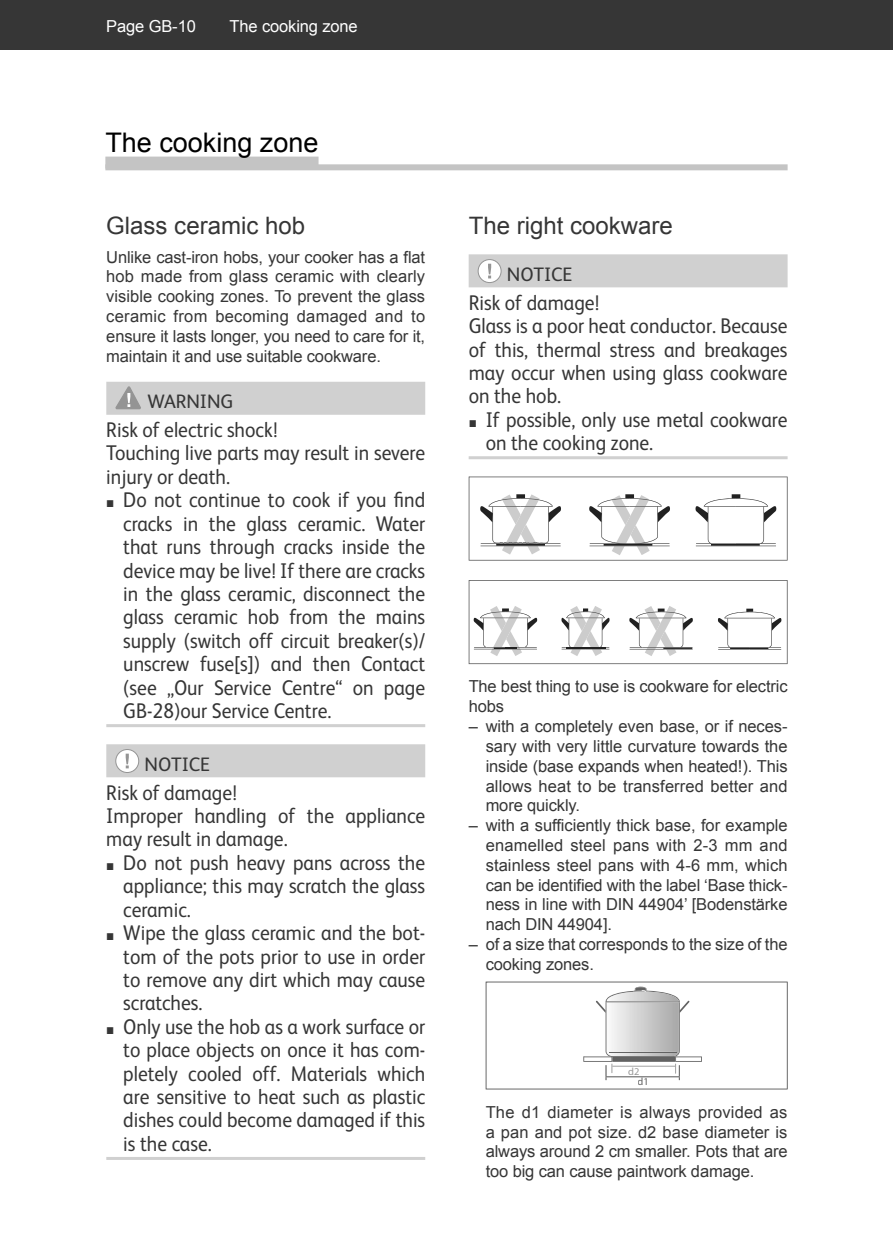
<style>
.page{position:relative;width:893px;height:1234px;background:#fff}
.page>*{position:absolute;margin:0;border:0;box-sizing:border-box;transform-origin:0 0}
.t1{font:27px "Arial";color:#000}
.t2{font:24px "Arial";color:#363636}
.t3{font:21.3px/23.4px "FS Albert";color:#363636;scale:.92 1}
.t4{font:19.5px "FS Albert";letter-spacing:-.005em;color:#363636}
.t5{font:16.5px/19.8px "Arial";letter-spacing:-.01em;color:#363636;text-align:justify}
.t6{font:16.5px "Arial";letter-spacing:-.01em;color:#fff}
.t7{font:10.35px "Myriad";color:#989898}
.t8{font:10.35px "Myriad";color:#626262}
.s1{font-family:"Arial";font-size:14.7px}
</style>
<div class="page">
<div style="left:0;top:0;width:893px;height:50px;background:#363636"></div>
<div style="left:106px;top:381px;width:319px;height:33px;background:#d0d0d0"></div>
<hr style="left:106px;top:724px;width:319px;height:3px;background:#d0d0d0">
<div style="left:106px;top:744px;width:319px;height:33px;background:#d0d0d0"></div>
<hr style="left:106px;top:1156px;width:319px;height:3px;background:#d0d0d0">
<svg style="left:116px;top:386px;width:25px;height:24px"></svg>
<div style="left:116px;top:749px;width:23px;height:23px;background:#fff;border-radius:50%"></div>
<div style="left:116px;top:749px;width:23px;height:23px;border:1px solid #949494;border-radius:50%"></div>
<svg style="left:126px;top:753px;width:3px;height:15px"></svg>
<div style="left:105px;top:156px;width:214px;height:12px;background:#c4c4c4"></div>
<div style="left:105px;top:164px;width:683px;height:6px;background:#c4c4c4"></div>
<div style="left:469px;top:254px;width:319px;height:33px;background:#d0d0d0"></div>
<hr style="left:469px;top:456px;width:319px;height:3px;background:#d0d0d0">
<div style="left:478px;top:259px;width:23px;height:23px;background:#fff;border-radius:50%"></div>
<div style="left:478px;top:259px;width:23px;height:24px;border:1px solid #949494;border-radius:50%"></div>
<svg style="left:488px;top:264px;width:3px;height:14px"></svg>
<svg style="left:469px;top:476px;width:319px;height:84px"></svg>
<svg style="left:469px;top:580px;width:319px;height:84px"></svg>
<svg style="left:486px;top:981px;width:302px;height:108px"></svg>
<p class="t6" style="left:106px;top:17px;width:91px">Page GB-10</p>
<p class="t6" style="left:230px;top:17px;width:130px">The cooking zone</p>
<p class="t1" style="left:105px;top:127px;width:215px">The cooking zone</p>
<p class="t2" style="left:106px;top:212px;width:200px">Glass ceramic hob</p>
<p class="t5" style="left:106px;top:247px;width:320px">Unlike cast-iron hobs, your cooker has a flat hob made from glass ceramic with clearly visible cooking zones. To prevent the glass ceramic from becoming damaged and to ensure it lasts longer, you need to care for it, maintain it and use suitable cookware.</p>
<p class="t4" style="left:148px;top:394px;width:87px">WARNING</p>
<p class="t3" style="left:106px;top:420px;width:348px">Risk of electric shock!<br>Touching live parts may result in severe injury or death.</p>
<p class="t3" style="left:123px;top:490px;width:330px;text-align:justify;text-indent:-17px"><span class="s1">■</span> Do not continue to cook if you find cracks in the glass ceramic. Water that runs through cracks inside the device may be live! If there are cracks in the glass ceramic, disconnect the glass ceramic hob from the mains supply (switch off circuit breaker(s)/ unscrew fuse[s]) and then Contact (see „Our Service Centre“ on page GB-28)our Service Centre.</p>
<p class="t4" style="left:145px;top:756px;width:67px">NOTICE</p>
<p class="t3" style="left:106px;top:782px;width:348px">Risk of damage!<br>Improper handling of the appliance may result in damage.</p>
<p class="t3" style="left:123px;top:852px;width:330px;text-align:justify;text-indent:-17px"><span class="s1">■</span> Do not push heavy pans across the appliance; this may scratch the glass ceramic.</p>
<p class="t3" style="left:123px;top:922px;width:330px;text-align:justify;text-indent:-17px"><span class="s1">■</span> Wipe the glass ceramic and the bot&shy;tom of the pots prior to use in order to remove any dirt which may cause scratches.</p>
<p class="t3" style="left:123px;top:1016px;width:330px;text-align:justify;text-indent:-17px"><span class="s1">■</span> Only use the hob as a work surface or to place objects on once it has com&shy;pletely cooled off. Materials which are sensitive to heat such as plastic dishes could become damaged if this is the case.</p>
<p class="t2" style="left:469px;top:212px;width:206px">The right cookware</p>
<p class="t4" style="left:507px;top:267px;width:67px">NOTICE</p>
<p class="t3" style="left:469px;top:292px;width:348px">Risk of damage!<br>Glass is a poor heat conductor. Because of this, thermal stress and breakages may occur when using glass cookware on the hob.</p>
<p class="t3" style="left:486px;top:409px;width:330px;text-indent:-17px"><span class="s1">■</span> If possible, only use metal cookware on the cooking zone.</p>
<p class="t5" style="left:469px;top:676px;width:320px">The best thing to use is cookware for electric hobs</p>
<p class="t5" style="left:486px;top:716px;width:303px;text-indent:-17px">– with a completely even base, or if neces&shy;sary with very little curvature towards the inside (base expands when heated!). This allows heat to be transferred better and more quickly.</p>
<p class="t5" style="left:486px;top:815px;width:303px;text-indent:-17px">– with a sufficiently thick base, for example enamelled steel pans with 2-3 mm and stainless steel pans with 4-6 mm, which can be identified with the label ‘Base thick&shy;ness in line with DIN 44904’ [Bodenstärke nach DIN 44904].</p>
<p class="t5" style="left:486px;top:934px;width:303px;text-indent:-17px">– of a size that corresponds to the size of the cooking zones.</p>
<p class="t7" style="left:628px;top:1067px;width:13px">d2</p>
<p class="t8" style="left:638px;top:1077px;width:13px">d1</p>
<p class="t5" style="left:486px;top:1101px;width:303px">The d1 diameter is always provided as a pan and pot size. d2 base diameter is always around 2 cm smaller. Pots that are too big can cause paintwork damage.</p>
</div>
